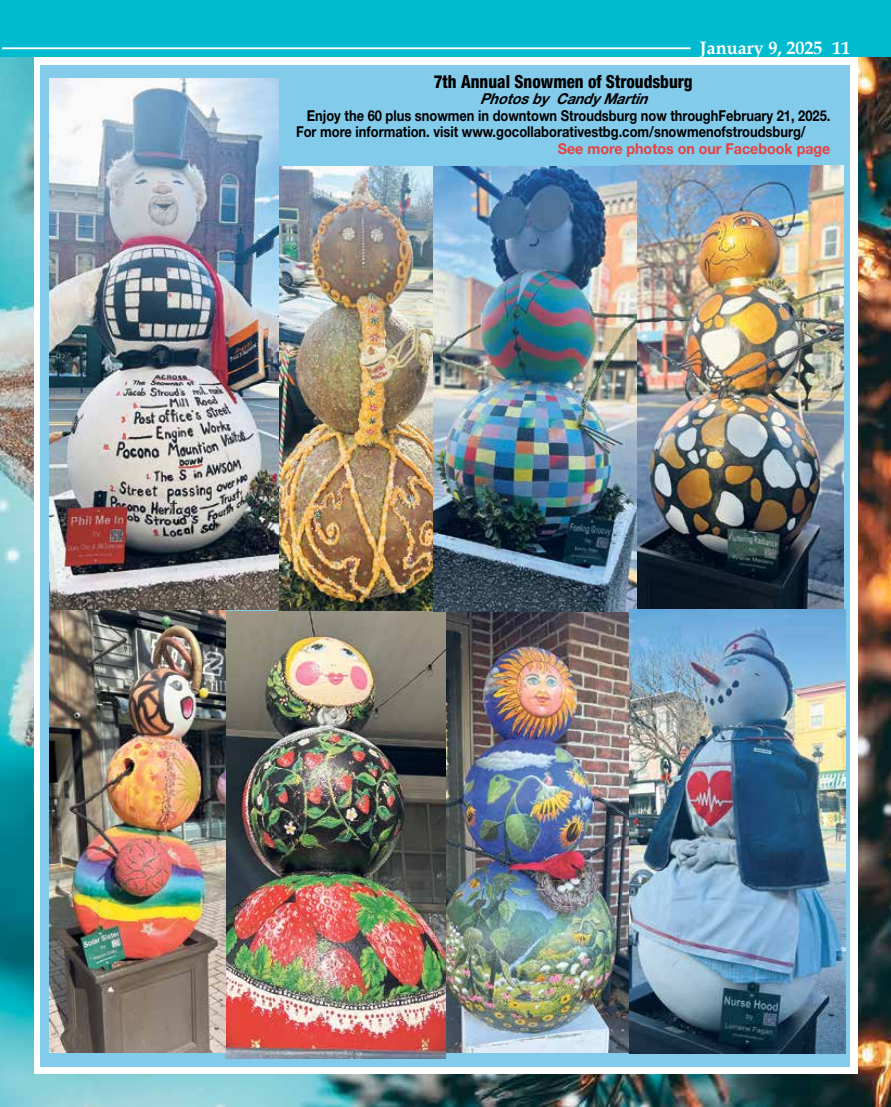
<style>
.page{position:relative;width:891px;height:1107px;background:#fff}
.page>*{position:absolute;margin:0;border:0;box-sizing:border-box;transform-origin:0 0}
.t1{font:800 condensed 18px "Helvetica Neue LT Std";color:#000;scale:.94 1}
.t2{font:700 18px "Book Antiqua";color:#fff}
.t3{font:700 15px/16.5px "Helvetica Neue LT Std";color:#000;scale:.86 1}
.t4{font:700 15px "Helvetica Neue LT Std";color:#e54241;scale:.95 1}
.t5{font:italic 700 15px "Helvetica Neue LT Std";color:#000;scale:.95 1}
</style>
<div class="page">
<img style="left:0;top:57px;width:891px;height:1050px">
<div style="left:34px;top:34px;width:824px;height:1040px;background:#fff"></div>
<div style="left:0;top:0;width:891px;height:57px;background:#00bacf"></div>
<hr style="left:2px;top:47px;width:689px;height:2px;background:#fff">
<div style="left:40px;top:65px;width:810px;height:1001px;background:#82cbeb"></div>
<img style="left:446px;top:609px;width:399px;height:444px">
<img style="left:621px;top:165px;width:223px;height:444px">
<img style="left:225px;top:612px;width:221px;height:446px">
<img style="left:50px;top:609px;width:175px;height:444px">
<img style="left:279px;top:166px;width:155px;height:444px">
<img style="left:50px;top:78px;width:229px;height:531px">
<img style="left:434px;top:166px;width:202px;height:446px">
<p class="t2" style="left:700px;top:36px;width:152px">January 9, 2025 11</p>
<p class="t1" style="left:434px;top:70px;width:277px">7th Annual Snowmen of Stroudsburg</p>
<p class="t5" style="left:480px;top:90px;width:184px">Photosby Candy Martin</p>
<p class="t3" style="left:296px;top:107px;width:623px;text-indent:11px">Enjoy the 60 plus snowmen in downtown Stroudsburg now throughFebruary 21, 2025.<br>For more information. visit www.gocollaborativestbg.com/snowmenofstroudsburg/</p>
<p class="t4" style="left:558px;top:139px;width:288px">See more photos on our Facebook page</p>
</div>
